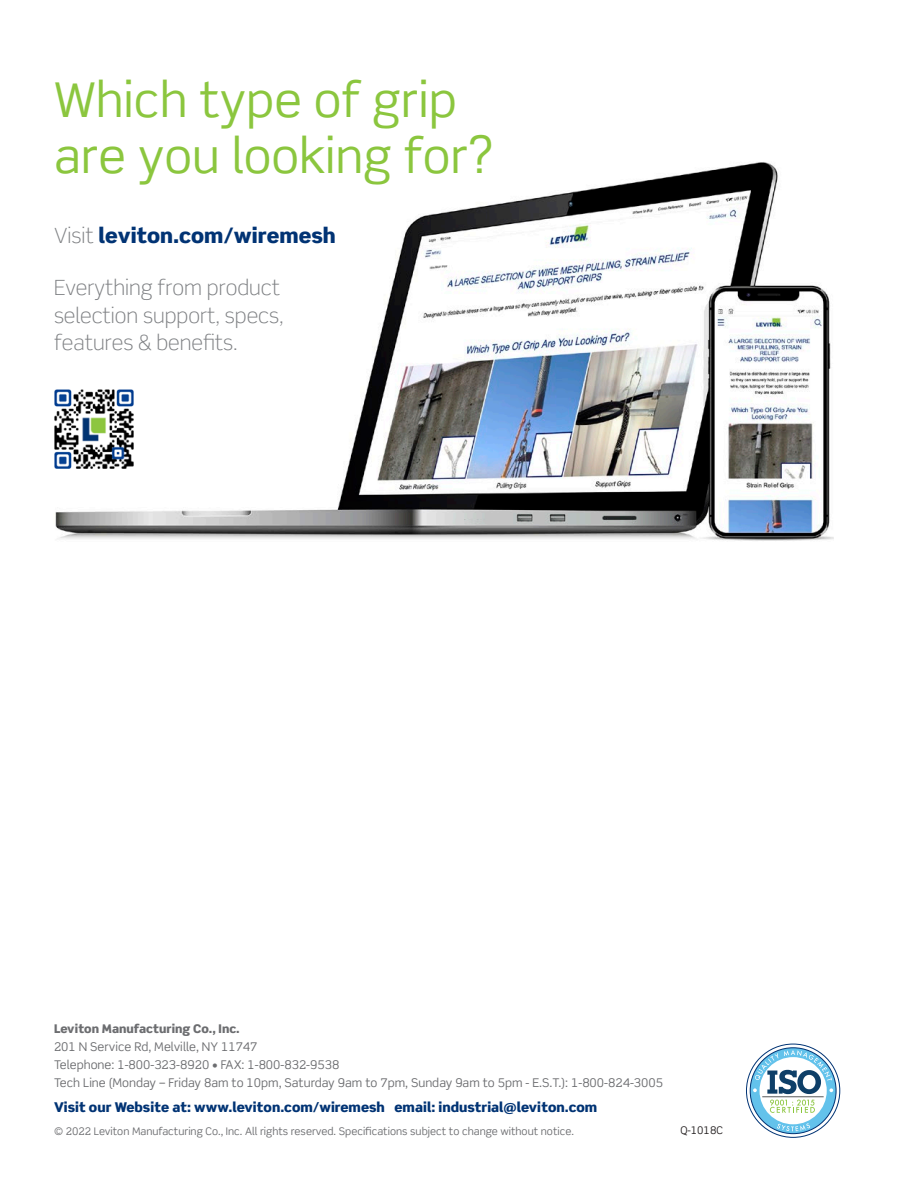
<style>
.page{position:relative;width:918px;height:1188px;background:#fff}
.page>*{position:absolute;margin:0;border:0;box-sizing:border-box;transform-origin:0 0}
.t1{font:48px/55.5px "Scene Std";color:#8bc63e}
.t2{font:300 21px/27.9px "Scene Std";color:#7e8083}
.t3{font:900 21px "Scene Std";color:#013374}
.t4{font:900 13.5px "Scene Std";color:#013374}
.t5{font:12px/18px "Scene Std";color:#6c6d70}
.t6{font:900 12px "Scene Std";color:#6c6d70}
.t7{font:10.5px "Scene Std";color:#6c6d70}
.t8{font:10.5px "Scene Alt";color:#231f20}
.s1{font-weight:300;color:#7e8083}
</style>
<div class="page">
<svg style="left:750px;top:1048px;width:86px;height:86px"></svg>
<img style="left:55px;top:162px;width:779px;height:379px">
<img style="left:54px;top:389px;width:80px;height:80px">
<p class="t1" style="left:54px;top:72px;width:441px">Which type of grip are you looking for?</p>
<p class="t3" style="left:54px;top:222px;width:283px"><span class="s1">Visit</span> leviton.com/wiremesh</p>
<p class="t2" style="left:54px;top:273px;width:231px">Everything from product selection support, specs, features &amp; benefits.</p>
<p class="t6" style="left:54px;top:1021px;width:187px">Leviton Manufacturing Co., Inc.</p>
<p class="t5" style="left:54px;top:1038px;width:205px">201 N Service Rd, Melville, NY 11747</p>
<p class="t5" style="left:54px;top:1056px;width:611px">Telephone: 1-800-323-8920 • FAX: 1-800-832-9538<br>Tech Line (Monday – Friday 8am to 10pm, Saturday 9am to 7pm, Sunday 9am to 5pm - E.S.T.): 1-800-824-3005</p>
<p class="t4" style="left:54px;top:1099px;width:545px">Visit our Website at: www.leviton.com/wiremesh email: industrial@leviton.com</p>
<p class="t7" style="left:54px;top:1125px;width:522px">© 2022 Leviton Manufacturing Co., Inc. All rights reserved. Specifications subject to change without notice.</p>
<p class="t8" style="left:680px;top:1124px;width:44px">Q-1018C</p>
</div>
